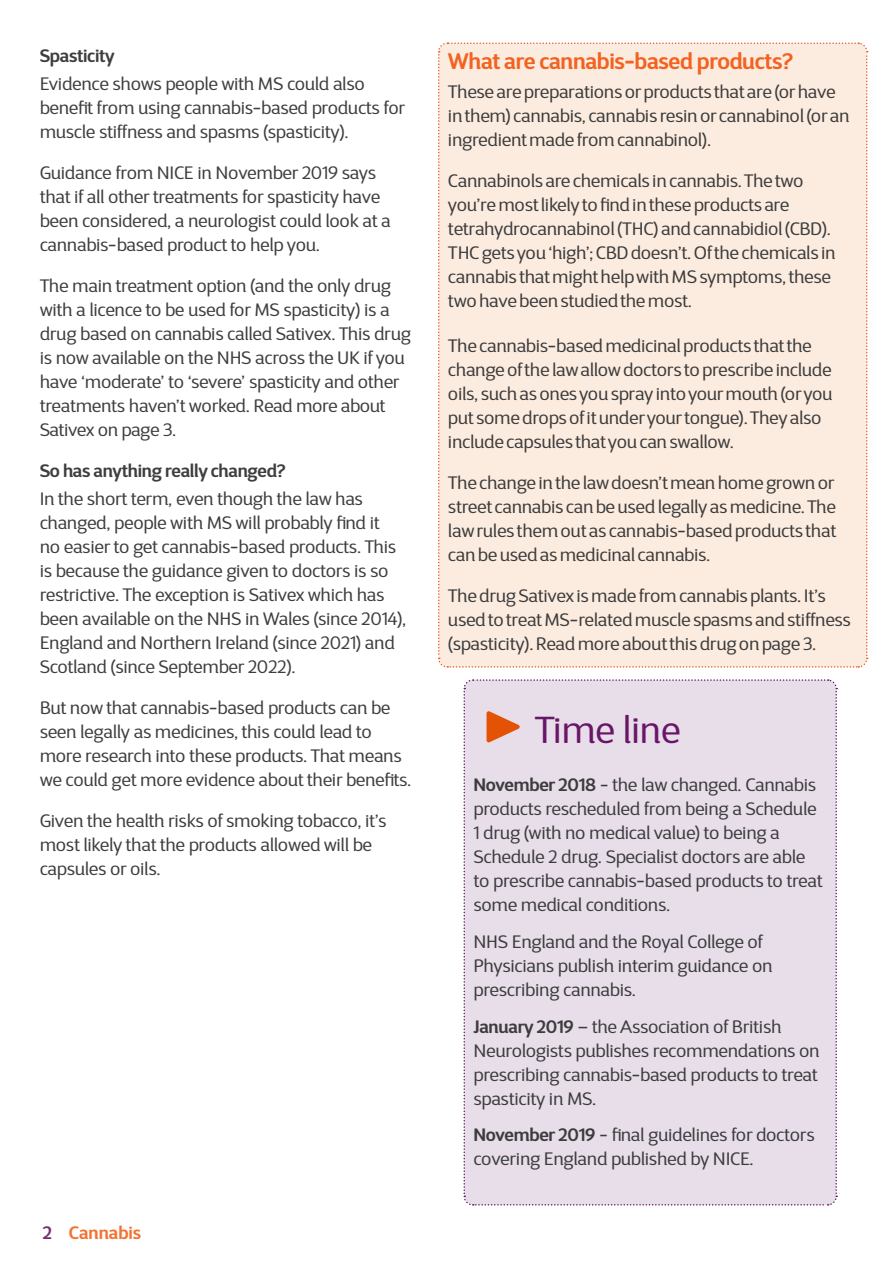
<style>
.page{position:relative;width:893px;height:1263px;background:#fff}
.page>*{position:absolute;margin:0;border:0;box-sizing:border-box;transform-origin:0 0}
.Body_text{font:37.5px "D Sari";letter-spacing:-.015em;color:#691668}
.Body_text-2{font:600 22.5px "D Sari";letter-spacing:-.015em;color:#f26221}
.Body_text-3{font:18px/24px "D Sari";letter-spacing:-.015em;color:#3e3e3f}
.Text{font:18px/24px "D Sari";letter-spacing:-.015em;color:#3c3c3d}
.Body_text-4{font:18px/24px "D Sari";letter-spacing:-.015em;color:#3c3c3d}
.Body_text-5{font:600 18px "D Sari";letter-spacing:-.015em;color:#3e3e3f}
.Text-2{font:600 18px "D Sari";color:#f37231}
.s1{color:#743072}
.s2{font-weight:600}
</style>
<div class="page">
<div style="left:438px;top:42px;width:430px;height:626px;background:#fcecdf"></div>
<div style="left:463px;top:679px;width:375px;height:527px;background:#e7dee9"></div>
<p class="Body_text-5" style="left:40px;top:44px;width:77px">Spasticity</p>
<p class="Body_text-3" style="left:40px;top:72px;width:367px">Evidence shows people with MS could also benefit from using cannabis-based products for muscle stiffness and spasms (spasticity).</p>
<p class="Body_text-3" style="left:40px;top:161px;width:352px">Guidance from NICE in November 2019 says that if all other treatments for spasticity have been considered, a neurologist could look at a cannabis-based product to help you.</p>
<p class="Body_text-3" style="left:40px;top:274px;width:373px">The main treatment option (and the only drug with a licence to be used for MS spasticity) is a drug based on cannabis called Sativex. This drug is now available on the NHS across the UK if you have ‘moderate’ to ‘severe’ spasticity and other treatments haven’t worked. Read more about Sativex on page 3.</p>
<p class="Body_text-5" style="left:40px;top:459px;width:248px">So has anything really changed?</p>
<p class="Body_text-3" style="left:40px;top:487px;width:368px">In the short term, even though the law has changed, people with MS will probably find it<br>no easier to get cannabis-based products. This is because the guidance given to doctors is so restrictive. The exception is Sativex which has been available on the NHS in Wales (since 2014), England and Northern Ireland (since 2021) and Scotland (since September 2022).</p>
<p class="Body_text-3" style="left:40px;top:696px;width:373px">But now that cannabis-based products can be seen legally as medicines, this could lead to more research into these products. That means we could get more evidence about their benefits.</p>
<p class="Body_text-3" style="left:40px;top:809px;width:348px">Given the health risks of smoking tobacco, it’s most likely that the products allowed will be capsules or oils.</p>
<p class="Text-2" style="left:43px;top:1221px;width:100px"><span class="s1">2</span> Cannabis</p>
<p class="Body_text-2" style="left:448px;top:47px;width:347px">What are cannabis-based products?</p>
<p class="Text" style="left:448px;top:79px;width:403px">These are preparations or products that are (or have in them) cannabis, cannabis resin or cannabinol (or an ingredient made from cannabinol).</p>
<p class="Text" style="left:448px;top:168px;width:389px">Cannabinols are chemicals in cannabis. The two you’re most likely to find in these products are tetrahydrocannabinol (THC) and cannabidiol (CBD).<br>THC gets you ‘high’; CBD doesn’t. Of the chemicals in cannabis that might help with MS symptoms, these two have been studied the most.</p>
<p class="Text" style="left:448px;top:334px;width:386px">The cannabis-based medicinal products that the change of the law allow doctors to prescribe include oils, such as ones you spray into your mouth (or you put some drops of it under your tongue). They also include capsules that you can swallow.</p>
<p class="Text" style="left:448px;top:471px;width:390px;text-align:justify">The change in the law doesn’t mean home grown or street cannabis can be used legally as medicine. The law rules them out as cannabis-based products that can be used as medicinal cannabis.</p>
<p class="Text" style="left:448px;top:584px;width:404px">The drug Sativex is made from cannabis plants. It’s used to treat MS-related muscle spasms and stiffness (spasticity). Read more about this drug on page 3.</p>
<p class="Body_text" style="left:534px;top:707px;width:148px">Time line</p>
<p class="Body_text-4" style="left:473px;top:772px;width:351px"><span class="s2">November 2018</span> - the law changed. Cannabis products rescheduled from being a Schedule 1 drug (with no medical value) to being a Schedule 2 drug. Specialist doctors are able to prescribe cannabis-based products to treat some medical conditions.</p>
<p class="Body_text-4" style="left:473px;top:929px;width:301px">NHS England and the Royal College of<br>Physicians publish interim guidance on prescribing cannabis.</p>
<p class="Body_text-4" style="left:473px;top:1014px;width:348px"><span class="s2">January 2019</span> – the Association of British Neurologists publishes recommendations on prescribing cannabis-based products to treat spasticity in MS.</p>
<p class="Body_text-4" style="left:473px;top:1123px;width:343px"><span class="s2">November 2019</span> - final guidelines for doctors covering England published by NICE.</p>
</div>
